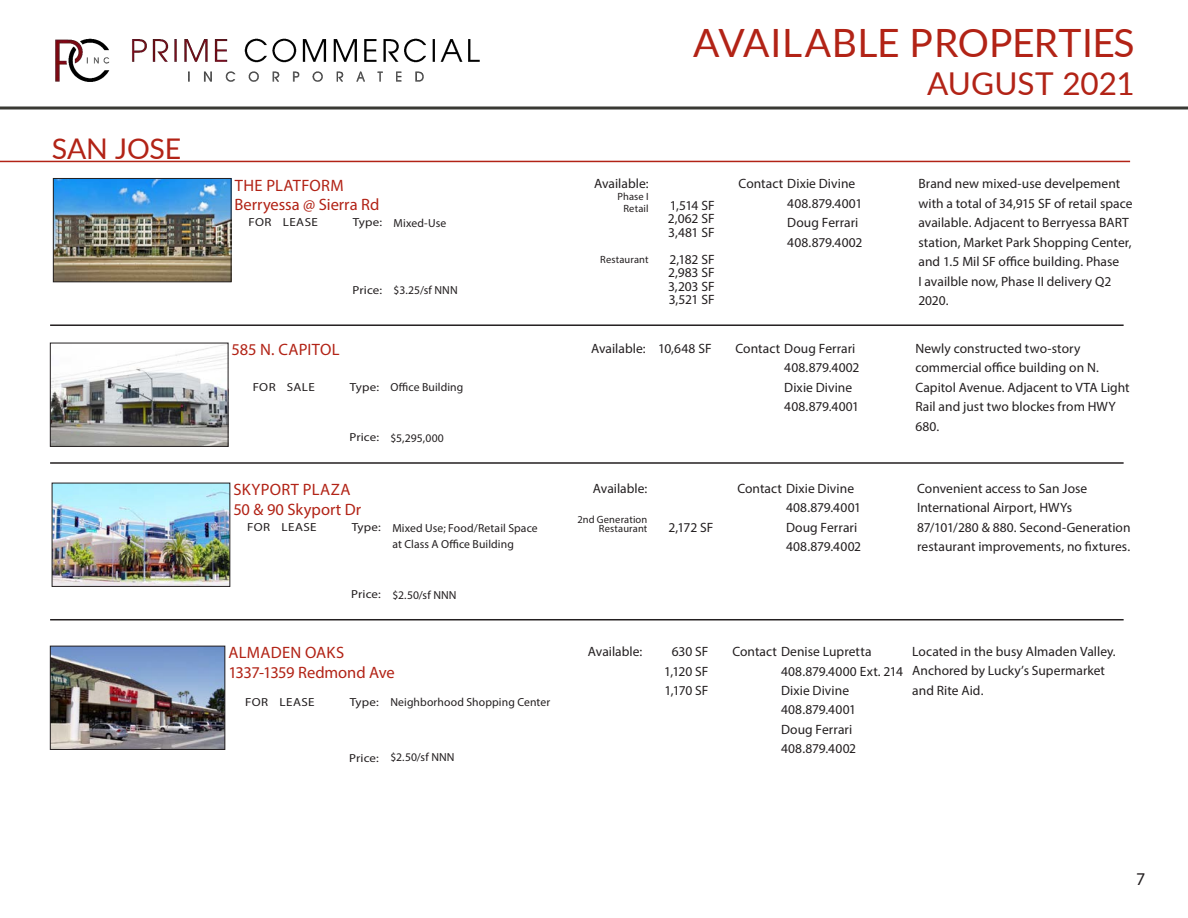
<style>
.page{position:relative;width:1188px;height:918px;background:#fff}
.page>*{position:absolute;margin:0;border:0;box-sizing:border-box;transform-origin:0 0}
.t1{font:39px "Lato";letter-spacing:.005em;color:#b22316}
.t2{font:31.5px "Lato";color:#b22316}
.t3{font:28.5px "Lato";letter-spacing:-.005em;color:#b22316}
.t4{font:18px "Myriad Pro";color:#231f20}
.t5{font:16.5px/19.5px "Myriad Pro";color:#b22316}
.t6{font:13.5px/19.5px "Myriad Pro";letter-spacing:.005em;color:#231f20}
.t7{font:11.7px/16px "Myriad Pro";letter-spacing:.01em;color:#231f20}
.t8{font:11.7px "Myriad Pro";letter-spacing:.01em;color:#231f20;scale:1.11 1}
.t9{font:11.7px "Myriad Pro";letter-spacing:.03em;color:#231f20;scale:1.11 1}
.t10{font:10.5px/9px "Myriad Pro";letter-spacing:.015em;color:#231f20;text-align:right}
</style>
<div class="page">
<img style="left:55px;top:38px;width:425px;height:44px">
<svg style="left:0;top:106px;width:1188px;height:4px"></svg>
<img style="left:54px;top:485px;width:174px;height:100px">
<div style="left:52px;top:483px;width:178px;height:104px;border:1px solid #231f20"></div>
<hr style="left:50px;top:619px;width:1074px;height:1px;background:#231f20">
<hr style="left:0;top:161px;width:1130px;height:1px;background:#b22316">
<img style="left:55px;top:180px;width:174px;height:100px">
<div style="left:53px;top:178px;width:178px;height:104px;border:1px solid #231f20"></div>
<hr style="left:50px;top:324px;width:1074px;height:2px;background:#231f20">
<img style="left:52px;top:345px;width:174px;height:100px">
<div style="left:50px;top:343px;width:178px;height:104px;border:1px solid #231f20"></div>
<hr style="left:50px;top:462px;width:1074px;height:2px;background:#231f20">
<img style="left:52px;top:648px;width:171px;height:100px">
<div style="left:50px;top:646px;width:175px;height:104px;border:1px solid #231f20"></div>
<h3 class="t3" style="left:52px;top:128px;width:131px">SAN JOSE</h3>
<h1 class="t1" style="left:693px;top:15px;width:443px">AVAILABLE PROPERTIES</h1>
<h2 class="t2" style="left:927px;top:61px;width:209px">AUGUST 2021</h2>
<p class="t5" style="left:235px;top:175px;width:146px">THE PLATFORM<br>Berryessa @ Sierra Rd</p>
<p class="t6" style="left:594px;top:174px;width:56px">Available:</p>
<p class="t10" style="left:618px;top:191px;width:33px;line-height:12px;text-align:center">Phase I<br>Retail</p>
<p class="t9" style="left:249px;top:215px;width:64px">FOR LEASE</p>
<p class="t8" style="left:353px;top:215px;width:28px">Type:</p>
<p class="t7" style="left:394px;top:215px;width:54px">Mixed-Use</p>
<p class="t8" style="left:353px;top:283px;width:28px">Price:</p>
<p class="t7" style="left:394px;top:282px;width:66px">$3.25/sf NNN</p>
<p class="t10" style="left:600px;top:255px;width:50px">Restaurant</p>
<p class="t6" style="left:668px;top:198px;width:48px;line-height:13.5px;text-align:justify">1,514 SF 2,062 SF 3,481 SF</p>
<p class="t6" style="left:668px;top:252px;width:48px;line-height:13.5px;text-align:justify">2,182 SF 2,983 SF 3,203 SF 3,521 SF</p>
<p class="t6" style="left:787px;top:174px;width:77px;text-indent:-49px">Contact Dixie Divine<br>408.879.4001<br>Doug Ferrari<br>408.879.4002</p>
<p class="t6" style="left:918px;top:174px;width:216px">Brand new mixed-use develpement with a total of 34,915 SF of retail space available. Adjacent to Berryessa BART station, Market Park Shopping Center, and 1.5 Mil SF office building. Phase<br>I availble now, Phase II delivery Q2<br>2020.</p>
<p class="t5" style="left:232px;top:340px;width:109px">585 N. CAPITOL</p>
<p class="t6" style="left:591px;top:338px;width:122px">Available: 10,648 SF</p>
<p class="t6" style="left:784px;top:338px;width:77px;text-indent:-49px">Contact Doug Ferrari<br>408.879.4002<br>Dixie Divine<br>408.879.4001</p>
<p class="t6" style="left:915px;top:338px;width:216px">Newly constructed two-story commercial office building on N.<br>Capitol Avenue. Adjacent to VTA Light<br>Rail and just two blockes from HWY<br>680.</p>
<p class="t7" style="left:391px;top:379px;width:74px">Office Building</p>
<p class="t8" style="left:253px;top:380px;width:57px">FOR SALE</p>
<p class="t8" style="left:350px;top:380px;width:28px">Type:</p>
<p class="t8" style="left:350px;top:430px;width:28px">Price:</p>
<p class="t7" style="left:391px;top:430px;width:55px">$5,295,000</p>
<p class="t5" style="left:233px;top:480px;width:129px">SKYPORT PLAZA<br>50 &amp; 90 Skyport Dr</p>
<p class="t6" style="left:593px;top:478px;width:56px">Available:</p>
<p class="t10" style="left:577px;top:515px;width:72px">2nd Generation<br>Restaurant</p>
<p class="t6" style="left:669px;top:518px;width:46px">2,172 SF</p>
<p class="t9" style="left:247px;top:520px;width:64px">FOR LEASE</p>
<p class="t8" style="left:352px;top:520px;width:28px">Type:</p>
<p class="t7" style="left:392px;top:519px;width:147px">Mixed Use; Food/Retail Space at Class A Office Building</p>
<p class="t8" style="left:351px;top:587px;width:28px">Price:</p>
<p class="t7" style="left:392px;top:587px;width:66px">$2.50/sf NNN</p>
<p class="t6" style="left:786px;top:478px;width:77px;text-indent:-49px">Contact Dixie Divine<br>408.879.4001<br>Doug Ferrari<br>408.879.4002</p>
<p class="t6" style="left:917px;top:478px;width:215px">Convenient access to San Jose International Airport, HWYs 87/101/280 &amp; 880. Second-Generation restaurant improvements, no fixtures.</p>
<p class="t5" style="left:228px;top:643px;width:168px">ALMADEN OAKS<br>1337-1359 Redmond Ave</p>
<p class="t9" style="left:245px;top:695px;width:64px">FOR LEASE</p>
<p class="t8" style="left:350px;top:695px;width:28px">Type:</p>
<p class="t7" style="left:390px;top:694px;width:161px">Neighborhood Shopping Center</p>
<p class="t8" style="left:349px;top:751px;width:28px">Price:</p>
<p class="t7" style="left:390px;top:749px;width:66px">$2.50/sf NNN</p>
<p class="t6" style="left:588px;top:642px;width:56px">Available:</p>
<p class="t6" style="left:664px;top:642px;width:46px;text-align:center">630 SF<br>1,120 SF<br>1,170 SF</p>
<p class="t6" style="left:781px;top:642px;width:124px;text-indent:-49px">Contact Denise Lupretta<br>408.879.4000 Ext. 214<br>Dixie Divine<br>408.879.4001<br>Doug Ferrari<br>408.879.4002</p>
<p class="t6" style="left:912px;top:641px;width:205px">Located in the busy Almaden Valley.<br>Anchored by Lucky’s Supermarket and Rite Aid.</p>
<h3 class="t4" style="left:1136px;top:868px;width:11px">7</h3>
</div>
